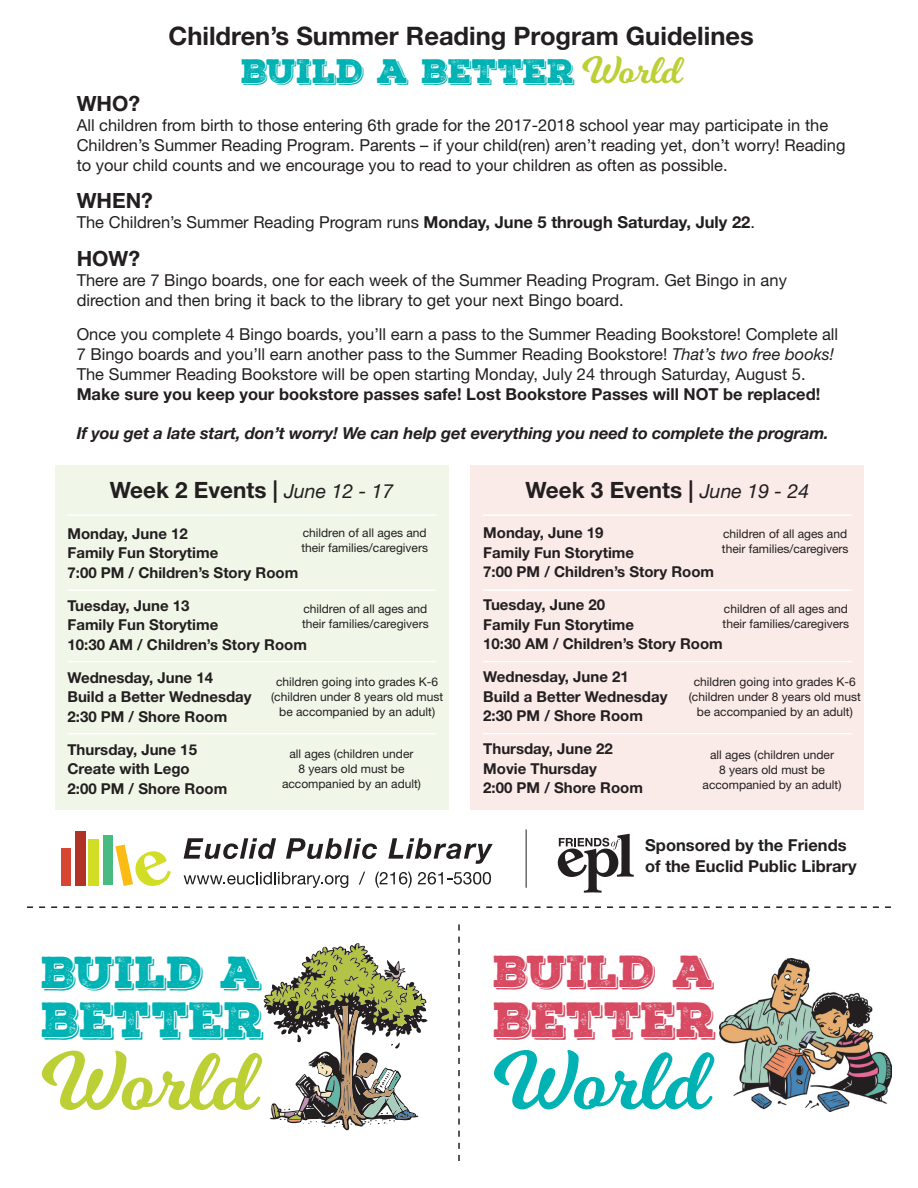
<style>
.page{position:relative;width:918px;height:1188px;background:#fff}
.page>*{position:absolute;margin:0;border:0;box-sizing:border-box;transform-origin:0 0}
.t1{font:81px "Milkshake";color:#bcd036}
.t2{font:81px "Milkshake";color:#00b2b3}
.t3{font:48px "Nexa Rust Slab Black Shadow 01";letter-spacing:-.01em;color:#00b2b3}
.t4{font:48px "Nexa Rust Slab Black Shadow 01";letter-spacing:-.01em;color:#d74a62}
.t5{font:43.5px "Nexa Rust Slab Black Shadow 01";color:#00b2b3}
.t6{font:43.5px "Nexa Rust Slab Black Shadow 01";color:#d74a62}
.t7{font:33px "Nexa Rust Slab Black Shadow 01";color:#00b2b3}
.t8{font:700 25.5px "Helvetica Neue LT Std";color:#231f20}
.t9{font:700 22.5px "Helvetica Neue LT Std";color:#231f20}
.t10{font:700 21px "Helvetica Neue LT Std";color:#231f20}
.t11{font:16.5px/19.8px "Helvetica Neue LT Std";color:#231f20}
.t12{font:italic 700 16.5px "Helvetica Neue LT Std";letter-spacing:-.01em;color:#231f20}
.t13{font:700 16.5px/21px "Helvetica Neue LT Std";color:#231f20}
.Library_Lines_copy{font:700 15px "Helvetica Neue LT Std";color:#231f20}
.t14{font:12px/15px "Helvetica Neue LT Std";color:#231f20}
.s1{font-family:"Milkshake";font-size:37.5px;color:#bcd036}
.s2{font-weight:700}
.s3{font-style:italic}
.s4{font-weight:400;font-style:italic;font-size:19.5px}
</style>
<div class="page">
<div style="left:471px;top:466px;width:393px;height:344px;background:#faeae8"></div>
<div style="left:55px;top:466px;width:393px;height:344px;background:#f0f6e8"></div>
<img style="left:719px;top:959px;width:172px;height:153px">
<svg style="left:27px;top:906px;width:864px;height:2px"></svg>
<svg style="left:458px;top:924px;width:2px;height:237px"></svg>
<svg style="left:264px;top:943px;width:163px;height:187px"></svg>
<svg style="left:184px;top:838px;width:92px;height:21px"></svg>
<svg style="left:286px;top:838px;width:91px;height:21px"></svg>
<svg style="left:388px;top:838px;width:105px;height:26px"></svg>
<svg style="left:184px;top:872px;width:164px;height:16px"></svg>
<svg style="left:359px;top:872px;width:6px;height:13px"></svg>
<svg style="left:375px;top:872px;width:37px;height:16px"></svg>
<svg style="left:418px;top:872px;width:73px;height:13px"></svg>
<div style="left:75px;top:831px;width:10px;height:54px;background:#b13326"></div>
<div style="left:88px;top:839px;width:11px;height:46px;background:#d2dd25"></div>
<div style="left:103px;top:836px;width:10px;height:49px;background:#47bb82"></div>
<svg style="left:115px;top:845px;width:56px;height:41px"></svg>
<div style="left:62px;top:848px;width:9px;height:37px;background:#d64633"></div>
<svg style="left:557px;top:834px;width:77px;height:59px"></svg>
<hr style="left:526px;top:829px;width:1px;height:59px;background:#231f20">
<hr style="left:483px;top:514px;width:369px;height:2px;background:#fff">
<hr style="left:483px;top:589px;width:369px;height:2px;background:#fff">
<hr style="left:483px;top:661px;width:369px;height:1px;background:#fff">
<hr style="left:483px;top:733px;width:369px;height:1px;background:#fff">
<hr style="left:68px;top:514px;width:368px;height:2px;background:#fff">
<hr style="left:68px;top:589px;width:368px;height:2px;background:#fff">
<hr style="left:68px;top:661px;width:368px;height:1px;background:#fff">
<hr style="left:68px;top:733px;width:368px;height:1px;background:#fff">
<p class="t8" style="left:168px;top:20px;width:587px">Children’s Summer Reading Program Guidelines</p>
<p class="t7" style="left:241px;top:48px;width:442px">BUILD A BETTER <span class="s1">World</span></p>
<p class="t10" style="left:77px;top:91px;width:65px">WHO?</p>
<p class="t11" style="left:77px;top:115px;width:770px">All children from birth to those entering 6th grade for the 2017-2018 school year may participate in the<br>Children’s Summer Reading Program. Parents – if your child(ren) aren’t reading yet, don’t worry! Reading to your child counts and we encourage you to read to your children as often as possible.</p>
<p class="t10" style="left:77px;top:188px;width:78px">WHEN?</p>
<p class="t11" style="left:77px;top:212px;width:680px">The Children’s Summer Reading Program runs <span class="s2">Monday, June 5 through Saturday, July 22</span>.</p>
<p class="t10" style="left:77px;top:246px;width:65px">HOW?</p>
<p class="t11" style="left:77px;top:270px;width:712px">There are 7 Bingo boards, one for each week of the Summer Reading Program. Get Bingo in any direction and then bring it back to the library to get your next Bingo board.</p>
<p class="t11" style="left:77px;top:324px;width:763px">Once you complete 4 Bingo boards, you’ll earn a pass to the Summer Reading Bookstore! Complete all 7 Bingo boards and you’ll earn another pass to the Summer Reading Bookstore! <span class="s3">That’s two free books!<br></span>The Summer Reading Bookstore will be open starting Monday, July 24 through Saturday, August 5.<br><span class="s2">Make sure you keep your bookstore passes safe! Lost Bookstore Passes will NOT be replaced!</span></p>
<p class="t12" style="left:77px;top:423px;width:754px">If you get a late start, don’t worry! We can help get everything you need to complete the program.</p>
<p class="t9" style="left:110px;top:476px;width:285px">Week 2 Events | <span class="s4">June 12 - 17</span></p>
<p class="Library_Lines_copy" style="left:68px;top:524px;width:122px">Monday, June 12</p>
<p class="Library_Lines_copy" style="left:68px;top:544px;width:152px">Family Fun Storytime</p>
<p class="Library_Lines_copy" style="left:68px;top:563px;width:232px">7:00 PM / Children’s Story Room</p>
<p class="Library_Lines_copy" style="left:68px;top:596px;width:124px">Tuesday, June 13</p>
<p class="Library_Lines_copy" style="left:68px;top:616px;width:152px">Family Fun Storytime</p>
<p class="Library_Lines_copy" style="left:68px;top:635px;width:241px">10:30 AM / Children’s Story Room</p>
<p class="Library_Lines_copy" style="left:68px;top:668px;width:147px">Wednesday, June 14</p>
<p class="Library_Lines_copy" style="left:68px;top:688px;width:186px">Build a Better Wednesday</p>
<p class="Library_Lines_copy" style="left:68px;top:707px;width:161px">2:30 PM / Shore Room</p>
<p class="Library_Lines_copy" style="left:68px;top:740px;width:131px">Thursday, June 15</p>
<p class="Library_Lines_copy" style="left:68px;top:760px;width:124px">Create with Lego</p>
<p class="Library_Lines_copy" style="left:68px;top:779px;width:161px">2:00 PM / Shore Room</p>
<p class="t14" style="left:301px;top:525px;width:128px">children of all ages and their families/caregivers</p>
<p class="t14" style="left:302px;top:601px;width:128px">children of all ages and their families/caregivers</p>
<p class="t14" style="left:271px;top:674px;width:174px;text-align:center">children going into grades K-6 (children under 8 years old must be accompanied by an adult)</p>
<p class="t14" style="left:282px;top:746px;width:140px;text-align:center">all ages (children under<br>8 years old must be accompanied by an adult)</p>
<p class="t5" style="left:41px;top:943px;width:222px">BUILD A</p>
<p class="t3" style="left:41px;top:987px;width:224px">BETTER</p>
<p class="t1" style="left:41px;top:1024px;width:217px">World</p>
<p class="t9" style="left:526px;top:476px;width:285px">Week 3 Events | <span class="s4">June 19 - 24</span></p>
<p class="Library_Lines_copy" style="left:483px;top:524px;width:122px">Monday, June 19</p>
<p class="Library_Lines_copy" style="left:483px;top:543px;width:152px">Family Fun Storytime</p>
<p class="Library_Lines_copy" style="left:483px;top:563px;width:232px">7:00 PM / Children’s Story Room</p>
<p class="Library_Lines_copy" style="left:483px;top:596px;width:124px">Tuesday, June 20</p>
<p class="Library_Lines_copy" style="left:483px;top:615px;width:152px">Family Fun Storytime</p>
<p class="Library_Lines_copy" style="left:483px;top:635px;width:241px">10:30 AM / Children’s Story Room</p>
<p class="Library_Lines_copy" style="left:483px;top:668px;width:147px">Wednesday, June 21</p>
<p class="Library_Lines_copy" style="left:483px;top:687px;width:186px">Build a Better Wednesday</p>
<p class="Library_Lines_copy" style="left:483px;top:707px;width:161px">2:30 PM / Shore Room</p>
<p class="Library_Lines_copy" style="left:483px;top:740px;width:131px">Thursday, June 22</p>
<p class="Library_Lines_copy" style="left:483px;top:759px;width:115px">Movie Thursday</p>
<p class="Library_Lines_copy" style="left:483px;top:779px;width:161px">2:00 PM / Shore Room</p>
<p class="t14" style="left:722px;top:526px;width:128px">children of all ages and their families/caregivers</p>
<p class="t14" style="left:723px;top:601px;width:128px">children of all ages and their families/caregivers</p>
<p class="t14" style="left:689px;top:674px;width:174px;text-align:center">children going into grades K-6 (children under 8 years old must be accompanied by an adult)</p>
<p class="t14" style="left:703px;top:747px;width:140px;text-align:center">all ages (children under<br>8 years old must be accompanied by an adult)</p>
<p class="t13" style="left:645px;top:834px;width:213px">Sponsored by the Friends of the Euclid Public Library</p>
<p class="t6" style="left:493px;top:942px;width:222px">BUILD A</p>
<p class="t4" style="left:493px;top:987px;width:224px">BETTER</p>
<p class="t2" style="left:493px;top:1024px;width:217px">World</p>
</div>
